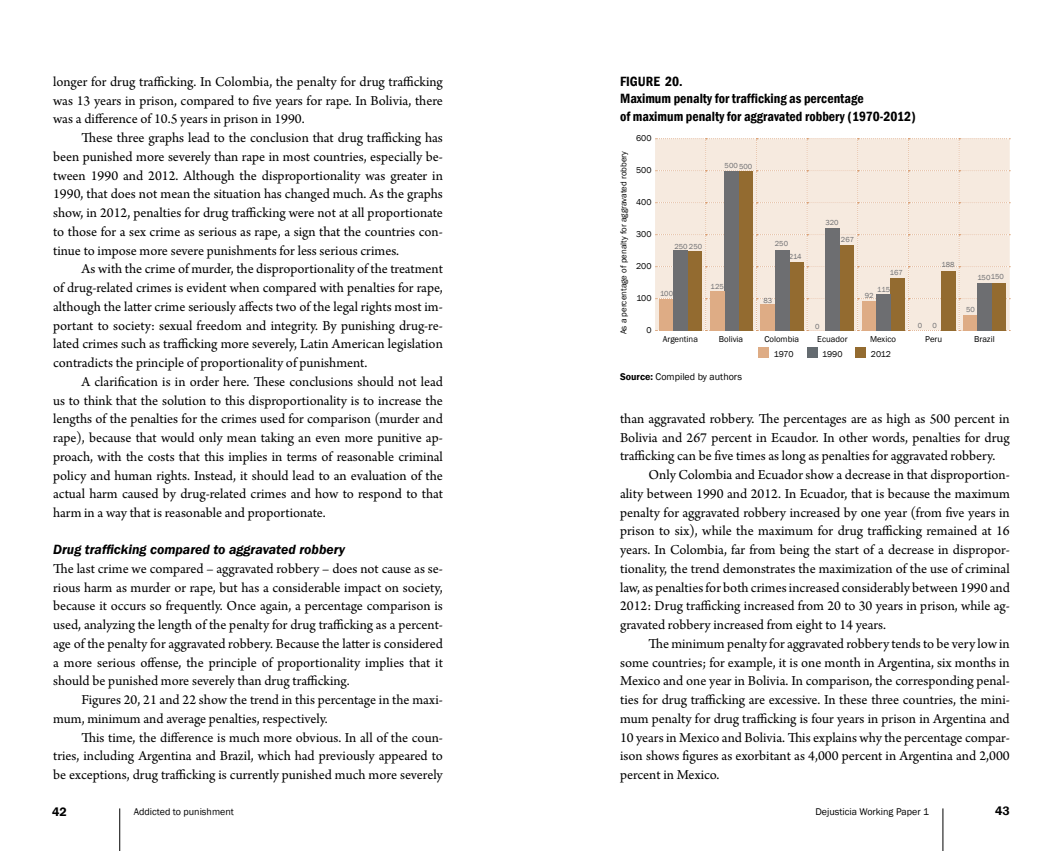
<style>
.page{position:relative;width:1063px;height:851px;background:#fff}
.page>*{position:absolute;margin:0;border:0;box-sizing:border-box;transform-origin:0 0}
.t1{font:14.38px/18.8px "Arno Pro";color:#000;text-align:justify}
.t2{font:600 condensed 13.75px/17.5px "Franklin Gothic";color:#000}
.t3{font:italic 600 13.75px "Franklin Gothic";color:#000}
.t4{font:600 12.5px "Franklin Gothic";color:#000}
.t5{font:10px "Franklin Gothic";color:#000}
.t6{font:8.75px "Franklin Gothic";color:#000}
.t7{font:7.5px "Franklin Gothic";color:#6d6e71}
.s1{font-weight:600}
</style>
<div class="page">
<hr style="left:119px;top:808px;width:1px;height:42px;background:#000">
<hr style="left:943px;top:808px;width:1px;height:42px;background:#000">
<svg style="left:656px;top:138px;width:354px;height:193px;background:#f4e7db"></svg>
<div style="left:758px;top:347px;width:11px;height:10px;background:#deac85"></div>
<div style="left:856px;top:347px;width:10px;height:10px;background:#936b30"></div>
<div style="left:807px;top:347px;width:10px;height:10px;background:#646b70"></div>
<div style="left:688px;top:250px;width:14px;height:80px;background:#936b30"></div>
<div style="left:738px;top:171px;width:15px;height:159px;background:#936b30"></div>
<div style="left:789px;top:262px;width:14px;height:68px;background:#936b30"></div>
<div style="left:840px;top:245px;width:14px;height:85px;background:#936b30"></div>
<div style="left:890px;top:277px;width:15px;height:53px;background:#936b30"></div>
<div style="left:941px;top:271px;width:14px;height:59px;background:#936b30"></div>
<div style="left:992px;top:283px;width:14px;height:47px;background:#936b30"></div>
<div style="left:659px;top:299px;width:15px;height:31px;background:#deac85"></div>
<div style="left:761px;top:304px;width:14px;height:26px;background:#deac85"></div>
<div style="left:862px;top:301px;width:14px;height:29px;background:#deac85"></div>
<div style="left:963px;top:315px;width:15px;height:15px;background:#deac85"></div>
<div style="left:674px;top:250px;width:14px;height:80px;background:#6d6e71"></div>
<div style="left:724px;top:171px;width:14px;height:159px;background:#6d6e71"></div>
<div style="left:775px;top:250px;width:14px;height:80px;background:#6d6e71"></div>
<div style="left:826px;top:228px;width:14px;height:102px;background:#6d6e71"></div>
<div style="left:876px;top:294px;width:14px;height:36px;background:#6d6e71"></div>
<div style="left:978px;top:283px;width:14px;height:47px;background:#6d6e71"></div>
<div style="left:710px;top:291px;width:14px;height:39px;background:#deac85"></div>
<p class="t1" style="left:53px;top:73px;width:391px">longer for drug trafficking. In Colombia, the penalty for drug trafficking was 13 years in prison, compared to five years for rape. In Bolivia, there was a difference of 10.5 years in prison in 1990.</p>
<p class="t1" style="left:53px;top:129px;width:391px;text-indent:28px">These three graphs lead to the conclusion that drug trafficking has been punished more severely than rape in most countries, especially be&shy;tween 1990 and 2012. Although the disproportionality was greater in 1990, that does not mean the situation has changed much. As the graphs show, in 2012, penalties for drug trafficking were not at all proportionate to those for a sex crime as serious as rape, a sign that the countries con&shy;tinue to impose more severe punishments for less serious crimes.</p>
<p class="t1" style="left:53px;top:260px;width:391px;text-indent:28px">As with the crime of murder, the disproportionality of the treatment of drug-related crimes is evident when compared with penalties for rape, although the latter crime seriously affects two of the legal rights most im&shy;portant to society: sexual freedom and integrity. By punishing drug-re&shy;lated crimes such as trafficking more severely, Latin American legislation contradicts the principle of proportionality of punishment.</p>
<p class="t1" style="left:53px;top:373px;width:391px;text-indent:28px">A clarification is in order here. These conclusions should not lead us to think that the solution to this disproportionality is to increase the lengths of the penalties for the crimes used for comparison (murder and rape), because that would only mean taking an even more punitive ap&shy;proach, with the costs that this implies in terms of reasonable criminal policy and human rights. Instead, it should lead to an evaluation of the actual harm caused by drug-related crimes and how to respond to that harm in a way that is reasonable and proportionate.</p>
<p class="t3" style="left:53px;top:540px;width:293px">Drug trafficking compared to aggravated robbery</p>
<p class="t1" style="left:53px;top:560px;width:391px">The last crime we compared – aggravated robbery – does not cause as se&shy;rious harm as murder or rape, but has a considerable impact on society, because it occurs so frequently. Once again, a percentage comparison is used, analyzing the length of the penalty for drug trafficking as a percent&shy;age of the penalty for aggravated robbery. Because the latter is considered a more serious offense, the principle of proportionality implies that it should be punished more severely than drug trafficking.</p>
<p class="t1" style="left:53px;top:691px;width:391px;text-indent:28px">Figures 20, 21 and 22 show the trend in this percentage in the maxi&shy;mum, minimum and average penalties, respectively.</p>
<p class="t1" style="left:53px;top:728px;width:391px;text-indent:28px">This time, the difference is much more obvious. In all of the coun&shy;tries, including Argentina and Brazil, which had previously appeared to be exceptions, drug trafficking is currently punished much more severely</p>
<p class="t2" style="left:620px;top:72px;width:297px">Figure 20.<br>Maximum penalty for trafficking as percentage<br>of maximum penalty for aggravated robbery (1970-2012)</p>
<p class="t6" style="left:618px;top:334px;width:184px;rotate:-90deg">As a percentage of penalty for aggravated robbery</p>
<p class="t6" style="left:636px;top:133px;width:17px">600</p>
<p class="t6" style="left:636px;top:165px;width:17px">500</p>
<p class="t6" style="left:636px;top:197px;width:17px">400</p>
<p class="t6" style="left:636px;top:229px;width:17px">300</p>
<p class="t6" style="left:636px;top:261px;width:17px">200</p>
<p class="t6" style="left:636px;top:293px;width:17px">100</p>
<p class="t6" style="left:646px;top:324px;width:7px">0</p>
<p class="t7" style="left:725px;top:161px;width:29px">500 500</p>
<p class="t7" style="left:825px;top:218px;width:15px">320</p>
<p class="t7" style="left:841px;top:234px;width:15px">267</p>
<p class="t7" style="left:775px;top:239px;width:15px">250</p>
<p class="t7" style="left:674px;top:242px;width:29px">250 250</p>
<p class="t7" style="left:789px;top:252px;width:14px">214</p>
<p class="t7" style="left:941px;top:260px;width:15px">188</p>
<p class="t7" style="left:890px;top:267px;width:14px">167</p>
<p class="t7" style="left:977px;top:272px;width:28px">150150</p>
<p class="t7" style="left:711px;top:282px;width:15px">125</p>
<p class="t7" style="left:877px;top:284px;width:14px">115</p>
<p class="t7" style="left:660px;top:289px;width:14px">100</p>
<p class="t7" style="left:865px;top:290px;width:10px">92</p>
<p class="t7" style="left:763px;top:295px;width:10px">83</p>
<p class="t7" style="left:966px;top:305px;width:10px">50</p>
<p class="t7" style="left:918px;top:320px;width:6px">0</p>
<p class="t7" style="left:932px;top:321px;width:6px">0</p>
<p class="t7" style="left:815px;top:321px;width:6px">0</p>
<p class="t6" style="left:663px;top:333px;width:37px">Argentina</p>
<p class="t6" style="left:719px;top:333px;width:26px">Bolivia</p>
<p class="t6" style="left:764px;top:333px;width:36px">Colombia</p>
<p class="t6" style="left:817px;top:333px;width:32px">Ecuador</p>
<p class="t6" style="left:870px;top:333px;width:27px">Mexico</p>
<p class="t6" style="left:925px;top:333px;width:18px">Peru</p>
<p class="t6" style="left:974px;top:333px;width:22px">Brazil</p>
<p class="t6" style="left:774px;top:349px;width:21px">1970</p>
<p class="t6" style="left:822px;top:349px;width:22px">1990</p>
<p class="t6" style="left:871px;top:349px;width:22px">2012</p>
<p class="t5" style="left:620px;top:371px;width:123px"><span class="s1">Source:</span> Compiled by authors</p>
<p class="t1" style="left:620px;top:410px;width:391px">than aggravated robbery. The percentages are as high as 500 percent in Bolivia and 267 percent in Ecaudor. In other words, penalties for drug trafficking can be five times as long as penalties for aggravated robbery.</p>
<p class="t1" style="left:620px;top:466px;width:391px;text-indent:28px">Only Colombia and Ecuador show a decrease in that disproportion&shy;ality between 1990 and 2012. In Ecuador, that is because the maximum penalty for aggravated robbery increased by one year (from five years in prison to six), while the maximum for drug trafficking remained at 16 years. In Colombia, far from being the start of a decrease in dispropor&shy;tionality, the trend demonstrates the maximization of the use of criminal law, as penalties for both crimes increased considerably between 1990 and 2012: Drug trafficking increased from 20 to 30 years in prison, while ag&shy;gravated robbery increased from eight to 14 years.</p>
<p class="t1" style="left:620px;top:634px;width:391px;text-indent:28px">The minimum penalty for aggravated robbery tends to be very low in some countries; for example, it is one month in Argentina, six months in Mexico and one year in Bolivia. In comparison, the corresponding penal&shy;ties for drug trafficking are excessive. In these three countries, the mini&shy;mum penalty for drug trafficking is four years in prison in Argentina and 10 years in Mexico and Bolivia. This explains why the percentage compar&shy;ison shows figures as exorbitant as 4,000 percent in Argentina and 2,000 percent in Mexico.</p>
<p class="t4" style="left:52px;top:803px;width:16px">42</p>
<p class="t5" style="left:134px;top:805px;width:101px">Addicted to punishment</p>
<p class="t5" style="left:815px;top:805px;width:115px">Dejusticia Working Paper 1</p>
<p class="t4" style="left:995px;top:803px;width:16px">43</p>
</div>
